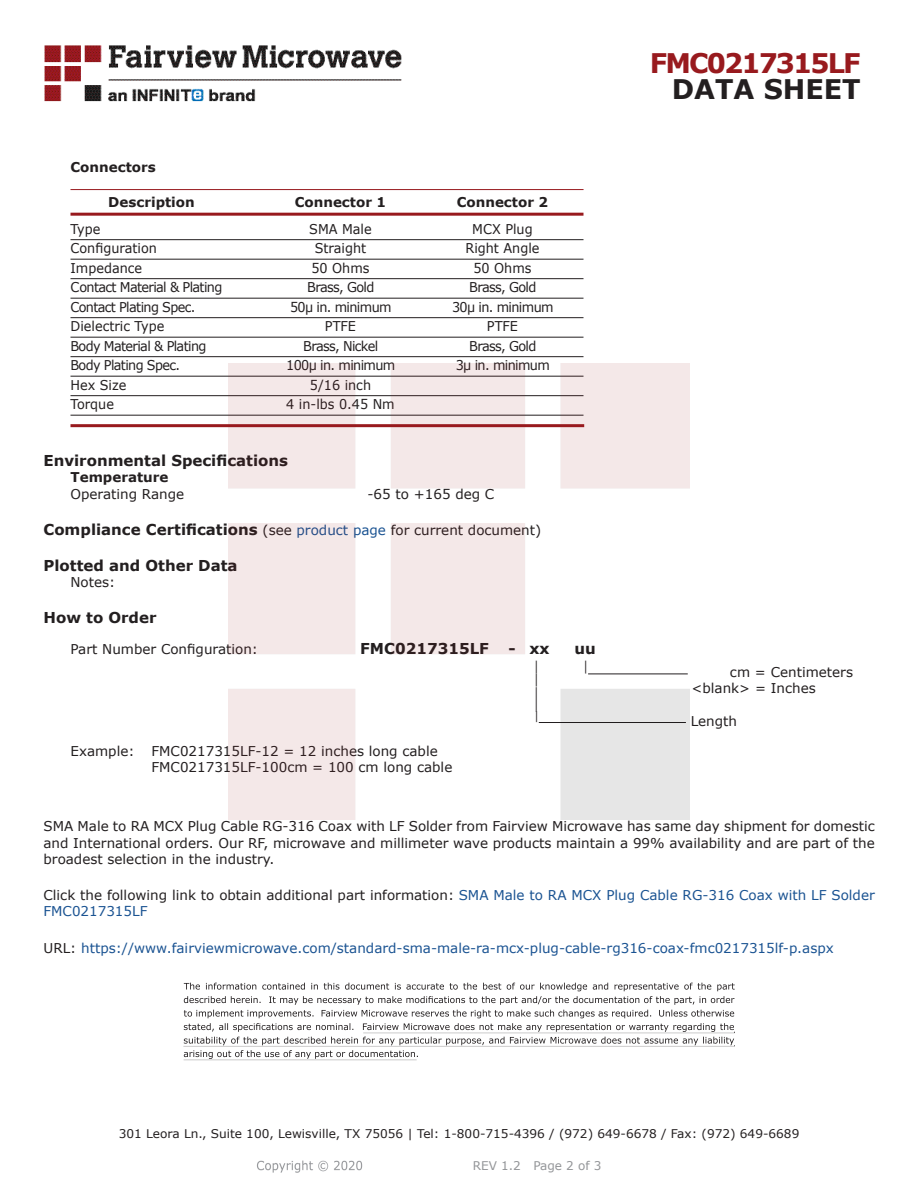
<style>
.page{position:relative;width:918px;height:1188px;background:#fff}
.page>*{position:absolute;margin:0;border:0;box-sizing:border-box;transform-origin:0 0}
.FM{font:700 27px "Verdana";letter-spacing:-.07em;color:#981a1e}
.t1{font:700 27px "Verdana";color:#231f20}
.Specs_Para{font:25.8px "Verdana";color:#231f20;scale:.39 1}
.Head1_for_Compliance{font:700 15px "Verdana";color:#231f20}
.Head1{font:700 15px "Verdana";color:#231f20}
.Specs_Para-2{font:700 15px "Verdana";color:#231f20}
.Table_Body_Connector{font:13.5px "Verdana";letter-spacing:-.05em;color:#231f20;scale:.95 1}
.Web_Description_Para{font:13.5px/16.2px "Verdana";color:#231f20;text-align:justify}
.Specs_Para-3{font:13.5px "Verdana";color:#231f20}
.Web_Description_Para-2{font:13.5px/16.2px "Verdana";color:#1a5392}
.URL_para{font:13.5px "Verdana";color:#1a5392}
.Table_Body_Connector-2{font:13.5px "Verdana";color:#231f20;scale:.95 1}
.Table_Header_Connect{font:700 13.5px "Verdana";color:#231f20}
.Head2_after_Head1{font:700 13.5px "Verdana";color:#231f20}
.Head2{font:700 13.5px "Verdana";color:#231f20}
.Specs_Para-4{font:13.5px "Verdana";color:#231f20;scale:.75 1}
.t2{font:12px "Verdana";color:#231f20}
.REV_Info{font:12px "Verdana";color:#939598}
.Specs_Para-5{font:11.25px "Verdana";color:#231f20;scale:.86 1}
.s1{font-weight:400;font-size:13.5px}
.s2{font-weight:400;font-size:13.5px;color:#1a5392}
.s3{color:#231f20}
</style>
<div class="page">
<hr style="left:70px;top:189px;width:514px;height:1px;background:#981a1e">
<hr style="left:70px;top:213px;width:514px;height:3px;background:#981a1e">
<hr style="left:70px;top:239px;width:514px;height:1px;background:#231f20">
<hr style="left:70px;top:259px;width:514px;height:1px;background:#231f20">
<hr style="left:70px;top:278px;width:514px;height:1px;background:#231f20">
<hr style="left:70px;top:298px;width:514px;height:1px;background:#231f20">
<hr style="left:70px;top:317px;width:514px;height:1px;background:#231f20">
<hr style="left:70px;top:337px;width:514px;height:1px;background:#231f20">
<hr style="left:70px;top:356px;width:514px;height:1px;background:#231f20">
<hr style="left:70px;top:376px;width:514px;height:1px;background:#231f20">
<hr style="left:70px;top:395px;width:514px;height:1px;background:#231f20">
<hr style="left:70px;top:415px;width:514px;height:1px;background:#231f20">
<hr style="left:70px;top:424px;width:514px;height:3px;background:#981a1e">
<svg style="left:184px;top:983px;width:551px;height:76px"></svg>
<hr style="left:363px;top:1033px;width:372px;height:1px;background:#231f20">
<hr style="left:183px;top:1046px;width:551px;height:1px;background:#231f20">
<hr style="left:184px;top:1059px;width:233px;height:1px;background:#231f20">
<img style="left:257px;top:1160px;width:106px;height:13px">
<img style="left:228px;top:364px;width:462px;height:456px">
<img style="left:44px;top:45px;width:358px;height:57px">
<p class="Head2" style="left:70px;top:158px;width:87px">Connectors</p>
<p class="Table_Header_Connect" style="left:108px;top:192px;width:88px">Description</p>
<p class="Table_Header_Connect" style="left:295px;top:192px;width:93px">Connector 1</p>
<p class="Table_Header_Connect" style="left:457px;top:192px;width:93px">Connector 2</p>
<p class="Table_Body_Connector" style="left:70px;top:219px;width:33px">Type</p>
<p class="Table_Body_Connector" style="left:309px;top:219px;width:67px">SMA Male</p>
<p class="Table_Body_Connector" style="left:472px;top:219px;width:65px">MCX Plug</p>
<p class="Table_Body_Connector-2" style="left:70px;top:239px;width:92px">Configuration</p>
<p class="Table_Body_Connector-2" style="left:315px;top:239px;width:56px">Straight</p>
<p class="Table_Body_Connector-2" style="left:465px;top:239px;width:80px">Right Angle</p>
<p class="Table_Body_Connector-2" style="left:70px;top:258px;width:77px">Impedance</p>
<p class="Table_Body_Connector" style="left:311px;top:258px;width:63px">50 Ohms</p>
<p class="Table_Body_Connector" style="left:473px;top:258px;width:63px">50 Ohms</p>
<p class="Table_Body_Connector" style="left:70px;top:278px;width:161px">Contact Material &amp; Plating</p>
<p class="Table_Body_Connector" style="left:307px;top:278px;width:72px">Brass, Gold</p>
<p class="Table_Body_Connector" style="left:469px;top:278px;width:72px">Brass, Gold</p>
<p class="Table_Body_Connector" style="left:70px;top:297px;width:133px">Contact Plating Spec.</p>
<p class="Table_Body_Connector" style="left:290px;top:297px;width:108px">50µ in. minimum</p>
<p class="Table_Body_Connector" style="left:452px;top:297px;width:108px">30µ in. minimum</p>
<p class="Table_Body_Connector-2" style="left:70px;top:317px;width:100px">Dielectric Type</p>
<p class="Table_Body_Connector" style="left:325px;top:317px;width:34px">PTFE</p>
<p class="Table_Body_Connector" style="left:487px;top:317px;width:34px">PTFE</p>
<p class="Table_Body_Connector" style="left:70px;top:336px;width:145px">Body Material &amp; Plating</p>
<p class="Table_Body_Connector" style="left:303px;top:336px;width:80px">Brass, Nickel</p>
<p class="Table_Body_Connector" style="left:469px;top:336px;width:72px">Brass, Gold</p>
<p class="Table_Body_Connector" style="left:70px;top:356px;width:117px">Body Plating Spec.</p>
<p class="Table_Body_Connector" style="left:286px;top:356px;width:116px">100µ in. minimum</p>
<p class="Table_Body_Connector" style="left:456px;top:356px;width:101px">3µ in. minimum</p>
<p class="Table_Body_Connector" style="left:70px;top:375px;width:60px">Hex Size</p>
<p class="Table_Body_Connector" style="left:310px;top:375px;width:66px">5/16 inch</p>
<p class="Table_Body_Connector" style="left:70px;top:395px;width:47px">Torque</p>
<p class="Table_Body_Connector" style="left:286px;top:395px;width:116px">4 in-lbs 0.45 Nm</p>
<p class="FM" style="left:650px;top:44px;width:213px">FMC0217315LF</p>
<p class="t1" style="left:672px;top:70px;width:191px">DATA SHEET</p>
<p class="Head1" style="left:44px;top:450px;width:246px">Environmental Specifications</p>
<p class="Head2_after_Head1" style="left:70px;top:468px;width:100px">Temperature</p>
<p class="Specs_Para-3" style="left:70px;top:484px;width:115px">Operating Range</p>
<p class="Specs_Para-3" style="left:368px;top:484px;width:128px">-65 to +165 deg C</p>
<p class="Head1_for_Compliance" style="left:44px;top:518px;width:499px">Compliance Certifications <span class="s1">(see</span> <span class="s2">product page</span> <span class="s1">for current document)</span></p>
<p class="Head1_for_Compliance" style="left:44px;top:554px;width:196px">Plotted and Other Data</p>
<p class="Specs_Para-3" style="left:70px;top:573px;width:46px">Notes:</p>
<p class="Head1_for_Compliance" style="left:44px;top:607px;width:115px">How to Order</p>
<p class="Specs_Para-3" style="left:70px;top:640px;width:189px">Part Number Configuration:</p>
<p class="Specs_Para-2" style="left:360px;top:638px;width:130px">FMC0217315LF</p>
<p class="Specs_Para-2" style="left:509px;top:638px;width:43px">- xx</p>
<p class="Specs_Para-2" style="left:575px;top:638px;width:23px">uu</p>
<p class="Specs_Para-4" style="left:534px;top:657px;width:8px">|</p>
<p class="Specs_Para-4" style="left:584px;top:657px;width:8px">|</p>
<p class="Specs_Para-3" style="left:730px;top:663px;width:125px">cm = Centimeters</p>
<p class="Specs_Para-4" style="left:534px;top:670px;width:8px">|</p>
<p class="Specs_Para-3" style="left:692px;top:679px;width:126px">&lt;blank&gt; = Inches</p>
<p class="Specs_Para" style="left:534px;top:680px;width:13px">|</p>
<p class="Specs_Para-5" style="left:534px;top:708px;width:7px">|</p>
<p class="Specs_Para-3" style="left:691px;top:712px;width:48px">Length</p>
<p class="Specs_Para-3" style="left:70px;top:741px;width:66px">Example:</p>
<p class="Specs_Para-3" style="left:152px;top:741px;width:288px">FMC0217315LF-12 = 12 inches long cable</p>
<p class="Specs_Para-3" style="left:152px;top:758px;width:302px">FMC0217315LF-100cm = 100 cm long cable</p>
<p class="Web_Description_Para" style="left:44px;top:818px;width:833px">SMA Male to RA MCX Plug Cable RG-316 Coax with LF Solder from Fairview Microwave has same day shipment for domestic and International orders. Our RF, microwave and millimeter wave products maintain a 99% availability and are part of the broadest selection in the industry.</p>
<p class="Web_Description_Para-2" style="left:44px;top:887px;width:833px"><span class="s3">Click the following link to obtain additional part information:</span> SMA Male to RA MCX Plug Cable RG-316 Coax with LF Solder<br>FMC0217315LF</p>
<p class="URL_para" style="left:44px;top:939px;width:792px"><span class="s3">URL:</span> https://www.fairviewmicrowave.com/standard-sma-male-ra-mcx-plug-cable-rg316-coax-fmc0217315lf-p.aspx</p>
<p class="t2" style="left:119px;top:1125px;width:682px">301 Leora Ln., Suite 100, Lewisville, TX 75056 | Tel: 1-800-715-4396 / (972) 649-6678 / Fax: (972) 649-6689</p>
<p class="REV_Info" style="left:473px;top:1157px;width:130px">REV 1.2 Page 2 of 3</p>
</div>
